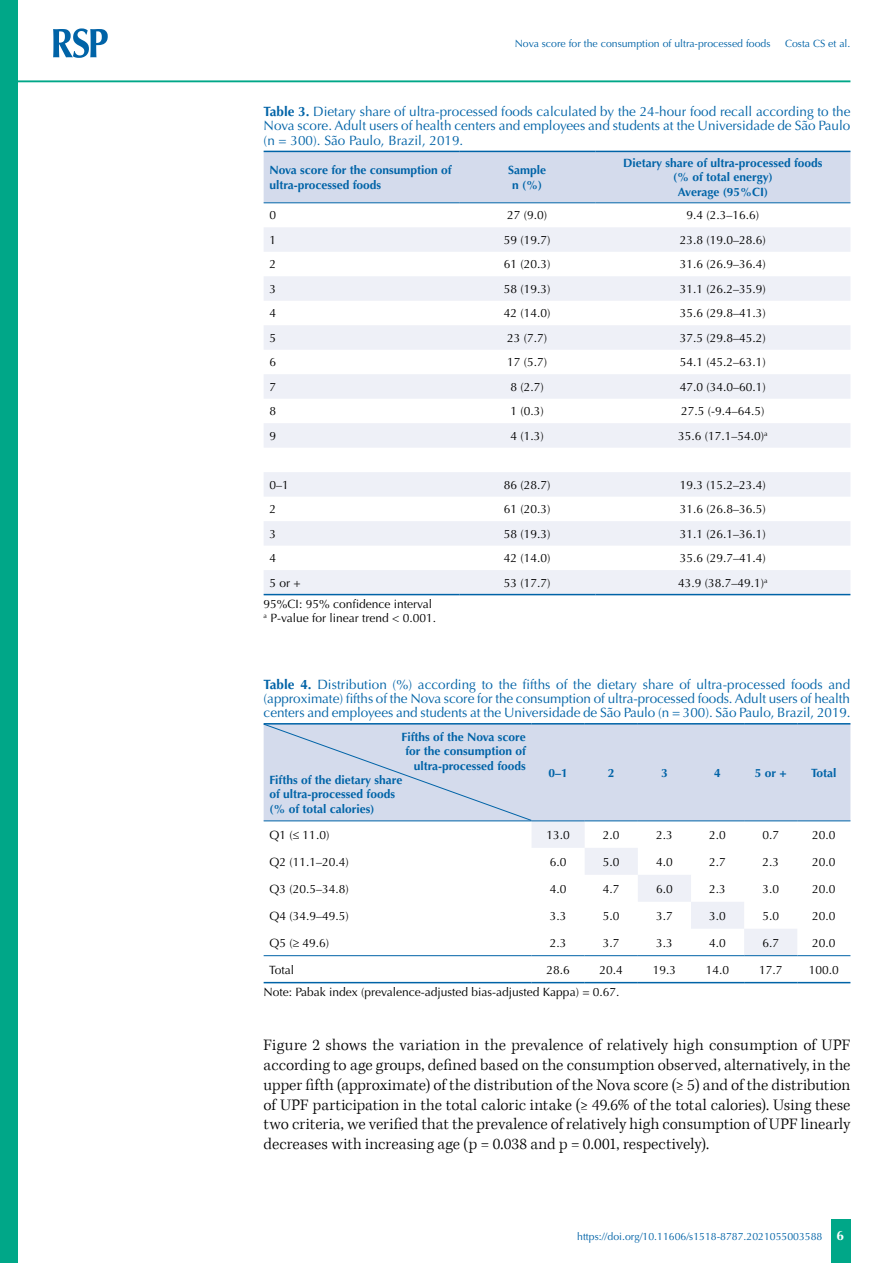
<style>
.page{position:relative;width:893px;height:1263px;background:#fff}
.page>*{position:absolute;margin:0;border:0;box-sizing:border-box;transform-origin:0 0}
.t1{font:300 16.5px/19.8px "Kepler Std";letter-spacing:.005em;color:#000;text-align:justify}
.t2{font:13.5px/14.2px "Optima";letter-spacing:-.005em;color:#0063a7;text-align:justify}
.t3{font:700 13.5px "Optima";color:#fff}
.t4{font:12px/14.4px "Optima";color:#000}
.t5{font:700 12px/14.4px "Optima";color:#0063a7;text-align:center}
.t6{font:10.5px "Optima";color:#0063a7}
.s1{font-weight:700}
</style>
<div class="page">
<div style="left:831px;top:1220px;width:20px;height:43px;background:#00a788"></div>
<div style="left:0;top:0;width:18px;height:1263px;background:#00a788"></div>
<svg style="left:53px;top:28px;width:55px;height:30px"></svg>
<hr style="left:18px;top:80px;width:832px;height:2px;background:#00a788">
<div style="left:797px;top:724px;width:53px;height:96px;background:#d4dbec"></div>
<hr style="left:797px;top:723px;width:53px;height:1px;background:#0063a7">
<hr style="left:264px;top:982px;width:267px;height:1px;background:#0063a7">
<hr style="left:531px;top:982px;width:54px;height:1px;background:#0063a7">
<hr style="left:585px;top:982px;width:53px;height:1px;background:#0063a7">
<hr style="left:638px;top:982px;width:53px;height:1px;background:#0063a7">
<hr style="left:691px;top:982px;width:53px;height:1px;background:#0063a7">
<hr style="left:744px;top:982px;width:53px;height:1px;background:#0063a7">
<hr style="left:797px;top:982px;width:53px;height:1px;background:#0063a7">
<hr style="left:797px;top:820px;width:53px;height:1px;background:#0063a7">
<hr style="left:797px;top:955px;width:53px;height:1px;background:#0063a7">
<svg style="left:263px;top:723px;width:534px;height:233px"></svg>
<div style="left:264px;top:152px;width:586px;height:50px;background:#d4dbec"></div>
<svg style="left:264px;top:227px;width:586px;height:367px;fill:#eef0f7"></svg>
<hr style="left:264px;top:151px;width:195px;height:1px;background:#0063a7">
<hr style="left:459px;top:151px;width:136px;height:1px;background:#0063a7">
<hr style="left:595px;top:151px;width:255px;height:1px;background:#0063a7">
<hr style="left:264px;top:202px;width:195px;height:1px;background:#0063a7">
<hr style="left:459px;top:202px;width:136px;height:1px;background:#0063a7">
<hr style="left:595px;top:202px;width:255px;height:1px;background:#0063a7">
<hr style="left:264px;top:594px;width:195px;height:1px;background:#0063a7">
<hr style="left:459px;top:594px;width:136px;height:1px;background:#0063a7">
<hr style="left:595px;top:594px;width:255px;height:1px;background:#0063a7">
<p class="t6" style="left:515px;top:37px;width:257px">Nova score for the consumption of ultra-processed foods</p>
<p class="t6" style="left:785px;top:37px;width:67px">Costa CS et al.</p>
<p class="t2" style="left:264px;top:105px;width:588px"><span class="s1">Table 3.</span> Dietary share of ultra-processed foods calculated by the 24-hour food recall according to the Nova score. Adult users of health centers and employees and students at the Universidade de São Paulo (n = 300). São Paulo, Brazil, 2019.</p>
<p class="t5" style="left:269px;top:163px;width:184px;text-align:left">Nova score for the consumption of ultra-processed foods</p>
<p class="t5" style="left:508px;top:163px;width:40px">Sample n (%)</p>
<p class="t5" style="left:623px;top:156px;width:201px">Dietary share of ultra-processed foods (% of total energy)<br>Average (95%CI)</p>
<p class="t4" style="left:269px;top:208px;width:8px">0</p>
<p class="t4" style="left:507px;top:208px;width:42px">27 (9.0)</p>
<p class="t4" style="left:686px;top:208px;width:74px">9.4 (2.3–16.6)</p>
<p class="t4" style="left:269px;top:233px;width:8px">1</p>
<p class="t4" style="left:504px;top:233px;width:48px">59 (19.7)</p>
<p class="t4" style="left:680px;top:233px;width:88px">23.8 (19.0–28.6)</p>
<p class="t4" style="left:269px;top:257px;width:8px">2</p>
<p class="t4" style="left:504px;top:257px;width:48px">61 (20.3)</p>
<p class="t4" style="left:680px;top:257px;width:88px">31.6 (26.9–36.4)</p>
<p class="t4" style="left:269px;top:282px;width:8px">3</p>
<p class="t4" style="left:504px;top:282px;width:48px">58 (19.3)</p>
<p class="t4" style="left:680px;top:282px;width:88px">31.1 (26.2–35.9)</p>
<p class="t4" style="left:269px;top:306px;width:8px">4</p>
<p class="t4" style="left:504px;top:306px;width:48px">42 (14.0)</p>
<p class="t4" style="left:680px;top:306px;width:88px">35.6 (29.8–41.3)</p>
<p class="t4" style="left:269px;top:331px;width:8px">5</p>
<p class="t4" style="left:507px;top:331px;width:42px">23 (7.7)</p>
<p class="t4" style="left:680px;top:331px;width:88px">37.5 (29.8–45.2)</p>
<p class="t4" style="left:269px;top:355px;width:8px">6</p>
<p class="t4" style="left:507px;top:355px;width:42px">17 (5.7)</p>
<p class="t4" style="left:680px;top:355px;width:88px">54.1 (45.2–63.1)</p>
<p class="t4" style="left:269px;top:380px;width:8px">7</p>
<p class="t4" style="left:511px;top:380px;width:35px">8 (2.7)</p>
<p class="t4" style="left:680px;top:380px;width:88px">47.0 (34.0–60.1)</p>
<p class="t4" style="left:269px;top:404px;width:8px">8</p>
<p class="t4" style="left:511px;top:404px;width:35px">1 (0.3)</p>
<p class="t4" style="left:681px;top:404px;width:85px">27.5 (-9.4–64.5)</p>
<p class="t4" style="left:269px;top:429px;width:8px">9</p>
<p class="t4" style="left:511px;top:429px;width:35px">4 (1.3)</p>
<p class="t4" style="left:678px;top:429px;width:91px">35.6 (17.1–54.0)<sup>a</sup></p>
<p class="t4" style="left:269px;top:478px;width:21px">0–1</p>
<p class="t4" style="left:504px;top:478px;width:48px">86 (28.7)</p>
<p class="t4" style="left:680px;top:478px;width:88px">19.3 (15.2–23.4)</p>
<p class="t4" style="left:269px;top:502px;width:8px">2</p>
<p class="t4" style="left:504px;top:502px;width:48px">61 (20.3)</p>
<p class="t4" style="left:680px;top:502px;width:88px">31.6 (26.8–36.5)</p>
<p class="t4" style="left:269px;top:527px;width:8px">3</p>
<p class="t4" style="left:504px;top:527px;width:48px">58 (19.3)</p>
<p class="t4" style="left:680px;top:527px;width:88px">31.1 (26.1–36.1)</p>
<p class="t4" style="left:269px;top:551px;width:8px">4</p>
<p class="t4" style="left:504px;top:551px;width:48px">42 (14.0)</p>
<p class="t4" style="left:680px;top:551px;width:88px">35.6 (29.7–41.4)</p>
<p class="t4" style="left:269px;top:576px;width:33px">5 or +</p>
<p class="t4" style="left:504px;top:576px;width:48px">53 (17.7)</p>
<p class="t4" style="left:678px;top:576px;width:91px">43.9 (38.7–49.1)<sup>a</sup></p>
<p class="t4" style="left:264px;top:597px;width:174px">95%CI: 95% confidence interval <sup>a</sup> P-value for linear trend &lt; 0.001.</p>
<p class="t2" style="left:264px;top:677px;width:589px"><span class="s1">Table 4.</span> Distribution (%) according to the fifths of the dietary share of ultra-processed foods and (approximate) fifths of the Nova score for the consumption of ultra-processed foods. Adult users of health centers and employees and students at the Universidade de São Paulo (n = 300). São Paulo, Brazil, 2019.</p>
<p class="t5" style="left:402px;top:730px;width:126px">Fifths of the Nova score</p>
<p class="t5" style="left:405px;top:744px;width:122px">for the consumption of</p>
<p class="t5" style="left:414px;top:758px;width:113px">ultra-processed foods</p>
<p class="t5" style="left:269px;top:773px;width:135px">Fifths of the dietary share</p>
<p class="t5" style="left:269px;top:787px;width:127px">of ultra-processed foods</p>
<p class="t5" style="left:269px;top:802px;width:107px">(% of total calories)</p>
<p class="t5" style="left:548px;top:766px;width:21px">0–1</p>
<p class="t5" style="left:608px;top:766px;width:8px">2</p>
<p class="t5" style="left:661px;top:766px;width:8px">3</p>
<p class="t5" style="left:714px;top:766px;width:8px">4</p>
<p class="t5" style="left:755px;top:766px;width:33px">5 or +</p>
<p class="t5" style="left:811px;top:766px;width:27px">Total</p>
<p class="t4" style="left:269px;top:828px;width:61px">Q1 (≤ 11.0)</p>
<p class="t4" style="left:546px;top:828px;width:25px">13.0</p>
<p class="t4" style="left:603px;top:828px;width:18px">2.0</p>
<p class="t4" style="left:656px;top:828px;width:18px">2.3</p>
<p class="t4" style="left:709px;top:828px;width:18px">2.0</p>
<p class="t4" style="left:762px;top:828px;width:18px">0.7</p>
<p class="t4" style="left:812px;top:828px;width:25px">20.0</p>
<p class="t4" style="left:269px;top:855px;width:81px">Q2 (11.1–20.4)</p>
<p class="t4" style="left:550px;top:855px;width:18px">6.0</p>
<p class="t4" style="left:603px;top:855px;width:18px">5.0</p>
<p class="t4" style="left:656px;top:855px;width:18px">4.0</p>
<p class="t4" style="left:709px;top:855px;width:18px">2.7</p>
<p class="t4" style="left:762px;top:855px;width:18px">2.3</p>
<p class="t4" style="left:812px;top:855px;width:25px">20.0</p>
<p class="t4" style="left:269px;top:881px;width:81px">Q3 (20.5–34.8)</p>
<p class="t4" style="left:550px;top:881px;width:18px">4.0</p>
<p class="t4" style="left:603px;top:881px;width:18px">4.7</p>
<p class="t4" style="left:656px;top:881px;width:18px">6.0</p>
<p class="t4" style="left:709px;top:881px;width:18px">2.3</p>
<p class="t4" style="left:762px;top:881px;width:18px">3.0</p>
<p class="t4" style="left:812px;top:881px;width:25px">20.0</p>
<p class="t4" style="left:269px;top:908px;width:81px">Q4 (34.9–49.5)</p>
<p class="t4" style="left:550px;top:908px;width:18px">3.3</p>
<p class="t4" style="left:603px;top:908px;width:18px">5.0</p>
<p class="t4" style="left:656px;top:908px;width:18px">3.7</p>
<p class="t4" style="left:709px;top:908px;width:18px">3.0</p>
<p class="t4" style="left:762px;top:908px;width:18px">5.0</p>
<p class="t4" style="left:812px;top:908px;width:25px">20.0</p>
<p class="t4" style="left:269px;top:935px;width:61px">Q5 (≥ 49.6)</p>
<p class="t4" style="left:550px;top:935px;width:18px">2.3</p>
<p class="t4" style="left:603px;top:935px;width:18px">3.7</p>
<p class="t4" style="left:656px;top:935px;width:18px">3.3</p>
<p class="t4" style="left:709px;top:935px;width:18px">4.0</p>
<p class="t4" style="left:762px;top:935px;width:18px">6.7</p>
<p class="t4" style="left:812px;top:935px;width:25px">20.0</p>
<p class="t4" style="left:269px;top:962px;width:26px">Total</p>
<p class="t4" style="left:546px;top:962px;width:25px">28.6</p>
<p class="t4" style="left:599px;top:962px;width:25px">20.4</p>
<p class="t4" style="left:653px;top:962px;width:25px">19.3</p>
<p class="t4" style="left:706px;top:962px;width:25px">14.0</p>
<p class="t4" style="left:759px;top:962px;width:25px">17.7</p>
<p class="t4" style="left:809px;top:962px;width:32px">100.0</p>
<p class="t4" style="left:264px;top:985px;width:358px">Note: Pabak index (prevalence-adjusted bias-adjusted Kappa) = 0.67.</p>
<p class="t1" style="left:264px;top:1036px;width:588px">Figure 2 shows the variation in the prevalence of relatively high consumption of UPF according to age groups, defined based on the consumption observed, alternatively, in the upper fifth (approximate) of the distribution of the Nova score (≥ 5) and of the distribution of UPF participation in the total caloric intake (≥ 49.6% of the total calories). Using these two criteria, we verified that the prevalence of relatively high consumption of UPF linearly decreases with increasing age (p = 0.038 and p = 0.001, respectively).</p>
<p class="t6" style="left:577px;top:1230px;width:247px">https://doi.org/10.11606/s1518-8787.2021055003588</p>
<p class="t3" style="left:836px;top:1227px;width:9px">6</p>
</div>
